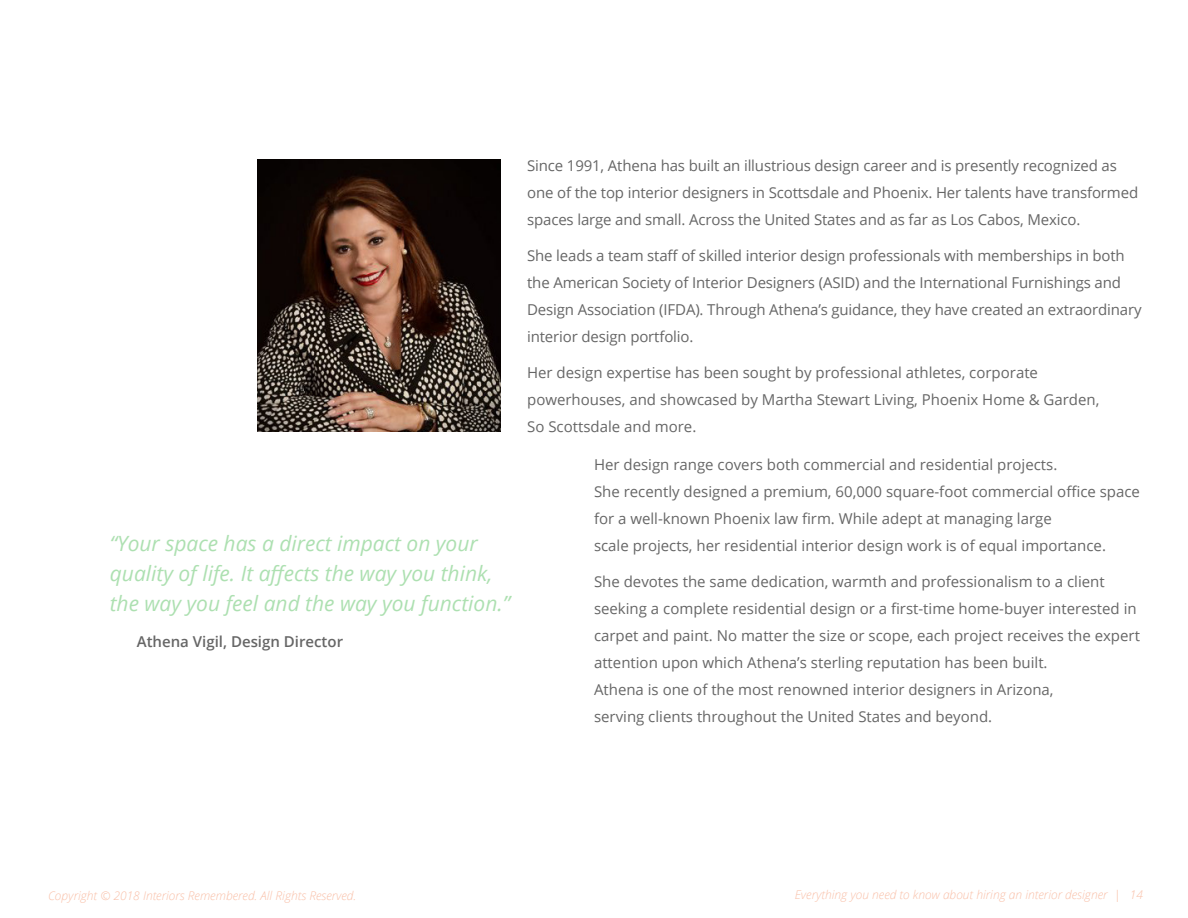
<style>
.page{position:relative;width:1188px;height:918px;background:#fff}
.page>*{position:absolute;margin:0;border:0;box-sizing:border-box;transform-origin:0 0}
.t1{font:italic 21px/30px "Open Sans";color:#ade0b1}
.Body_Text{font:15px/27px "Open Sans";color:#666}
.Attribution{font:600 15px "Open Sans";color:#666}
.t2{font:italic 300 12px "Open Sans";color:#f9bfa7}
</style>
<div class="page">
<img style="left:257px;top:159px;width:243px;height:273px">
<p class="t1" style="left:110px;top:527px;width:402px">“Your space has a direct impact on your quality of life. It affects the way you think, the way you feel and the way you function.”</p>
<p class="Attribution" style="left:137px;top:631px;width:208px">Athena Vigil, Design Director</p>
<p class="Body_Text" style="left:527px;top:151px;width:613px">Since 1991, Athena has built an illustrious design career and is presently recognized as one of the top interior designers in Scottsdale and Phoenix. Her talents have transformed spaces large and small. Across the United States and as far as Los Cabos, Mexico.</p>
<p class="Body_Text" style="left:527px;top:241px;width:616px">She leads a team staff of skilled interior design professionals with memberships in both the American Society of Interior Designers (ASID) and the International Furnishings and Design Association (IFDA). Through Athena’s guidance, they have created an extraordinary interior design portfolio.</p>
<p class="Body_Text" style="left:527px;top:358px;width:574px">Her design expertise has been sought by professional athletes, corporate powerhouses, and showcased by Martha Stewart Living, Phoenix Home &amp; Garden,<br>So Scottsdale and more.</p>
<p class="Body_Text" style="left:594px;top:451px;width:548px">Her design range covers both commercial and residential projects.<br>She recently designed a premium, 60,000 square-foot commercial office space for a well-known Phoenix law firm. While adept at managing large<br>scale projects, her residential interior design work is of equal importance.</p>
<p class="Body_Text" style="left:594px;top:568px;width:548px">She devotes the same dedication, warmth and professionalism to a client seeking a complete residential design or a first-time home-buyer interested in carpet and paint. No matter the size or scope, each project receives the expert attention upon which Athena’s sterling reputation has been built.<br>Athena is one of the most renowned interior designers in Arizona,<br>serving clients throughout the United States and beyond.</p>
<p class="t2" style="left:48px;top:888px;width:310px">Copyright © 2018 Interiors Remembered. All Rights Reserved.</p>
<p class="t2" style="left:795px;top:886px;width:350px">Everything you need to know about hiring an interior designer | 14</p>
</div>
